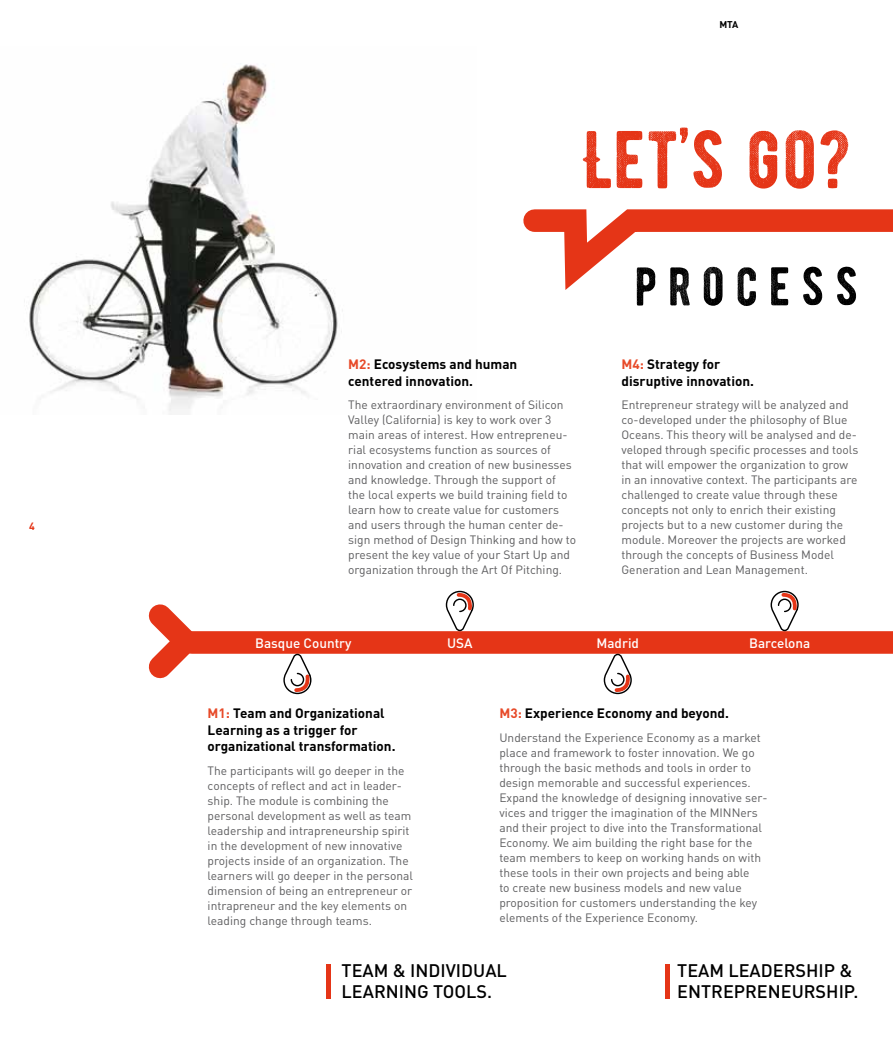
<style>
.page{position:relative;width:893px;height:1063px;background:#fff}
.page>*{position:absolute;margin:0;border:0;box-sizing:border-box;transform-origin:0 0}
.t1{font:81px "BERNIER Distressed";color:#e53517}
.t2{font:54px "BERNIER Distressed";letter-spacing:.2em;color:#000}
.t3{font:500 18px/21px "DIN Pro";color:#000}
.t4{font:700 13.5px/16.5px "DIN Pro";color:#000}
.t5{font:500 13.5px "DIN Pro";color:#fff}
.t6{font:12px/15px "DIN Pro";color:#5d5d5f}
.t7{font:700 10.5px "DIN Pro";color:#e53517}
.t8{font:700 9.75px "DIN Pro";color:#000}
.s1{color:#e74a29}
</style>
<div class="page">
<img style="left:24px;top:64px;width:319px;height:351px">
<div style="left:326px;top:965px;width:5px;height:34px;background:#e53517"></div>
<div style="left:665px;top:965px;width:5px;height:34px;background:#e53517"></div>
<div style="left:192px;top:631px;width:701px;height:23px;background:#e53517"></div>
<svg style="left:283px;top:653px;width:29px;height:42px"></svg>
<svg style="left:603px;top:653px;width:29px;height:42px"></svg>
<svg style="left:148px;top:604px;width:70px;height:75px"></svg>
<svg style="left:445px;top:590px;width:30px;height:42px"></svg>
<svg style="left:770px;top:590px;width:29px;height:42px"></svg>
<svg style="left:523px;top:209px;width:370px;height:81px"></svg>
<p class="t7" style="left:29px;top:519px;width:7px">4</p>
<p class="t8" style="left:719px;top:18px;width:21px">MTA</p>
<h1 class="t1" style="left:679px;top:56px;width:13px">,</h1>
<h1 class="t1" style="left:583px;top:109px;width:270px">LETS GO?</h1>
<p class="t4" style="left:348px;top:356px;width:171px"><span class="s1">M2:</span> Ecosystems and human centered innovation.</p>
<p class="t6" style="left:348px;top:397px;width:229px">The extraordinary environment of Silicon Valley (California) is key to work over 3 main areas of interest. How entrepreneu&shy;rial ecosystems function as sources of innovation and creation of new businesses and knowledge. Through the support of<br>the local experts we build training field to learn how to create value for customers and users through the human center de&shy;sign method of Design Thinking and how to present the key value of your Start Up and organization through the Art Of Pitching.</p>
<h2 class="t2" style="left:634px;top:252px;width:226px">PROCESS</h2>
<p class="t4" style="left:621px;top:356px;width:134px"><span class="s1">M4:</span> Strategy for disruptive innovation.</p>
<p class="t6" style="left:621px;top:397px;width:238px">Entrepreneur strategy will be analyzed and co-developed under the philosophy of Blue Oceans. This theory will be analysed and de&shy;veloped through specific processes and tools that will empower the organization to grow in an innovative context. The participants are challenged to create value through these concepts not only to enrich their existing projects but to a new customer during the module. Moreover the projects are worked through the concepts of Business Model Generation and Lean Management.</p>
<p class="t5" style="left:255px;top:634px;width:98px">Basque Country</p>
<p class="t5" style="left:447px;top:634px;width:27px">USA</p>
<p class="t5" style="left:596px;top:634px;width:44px">Madrid</p>
<p class="t5" style="left:749px;top:634px;width:63px">Barcelona</p>
<p class="t4" style="left:208px;top:705px;width:189px"><span class="s1">M1:</span> Team and Organizational<br>Learning as a trigger for organizational transformation.</p>
<p class="t6" style="left:208px;top:762px;width:207px">The participants will go deeper in the concepts of reflect and act in leader&shy;ship. The module is combining the personal development as well as team leadership and intrapreneurship spirit in the development of new innovative projects inside of an organization. The learners will go deeper in the personal dimension of being an entrepreneur or intrapreneur and the key elements on leading change through teams.</p>
<p class="t4" style="left:499px;top:705px;width:231px"><span class="s1">M3:</span> Experience Economy and beyond.</p>
<p class="t6" style="left:499px;top:729px;width:270px">Understand the Experience Economy as a market place and framework to foster innovation. We go through the basic methods and tools in order to design memorable and successful experiences.<br>Expand the knowledge of designing innovative ser&shy;vices and trigger the imagination of the MINNers and their project to dive into the Transformational Economy. We aim building the right base for the team members to keep on working hands on with these tools in their own projects and being able<br>to create new business models and new value proposition for customers understanding the key elements of the Experience Economy.</p>
<h3 class="t3" style="left:342px;top:960px;width:167px">TEAM &amp; INDIVIDUAL<br>LEARNING TOOLS.</h3>
<h3 class="t3" style="left:677px;top:960px;width:183px">TEAM LEADERSHIP &amp;<br>ENTREPRENEURSHIP.</h3>
</div>
